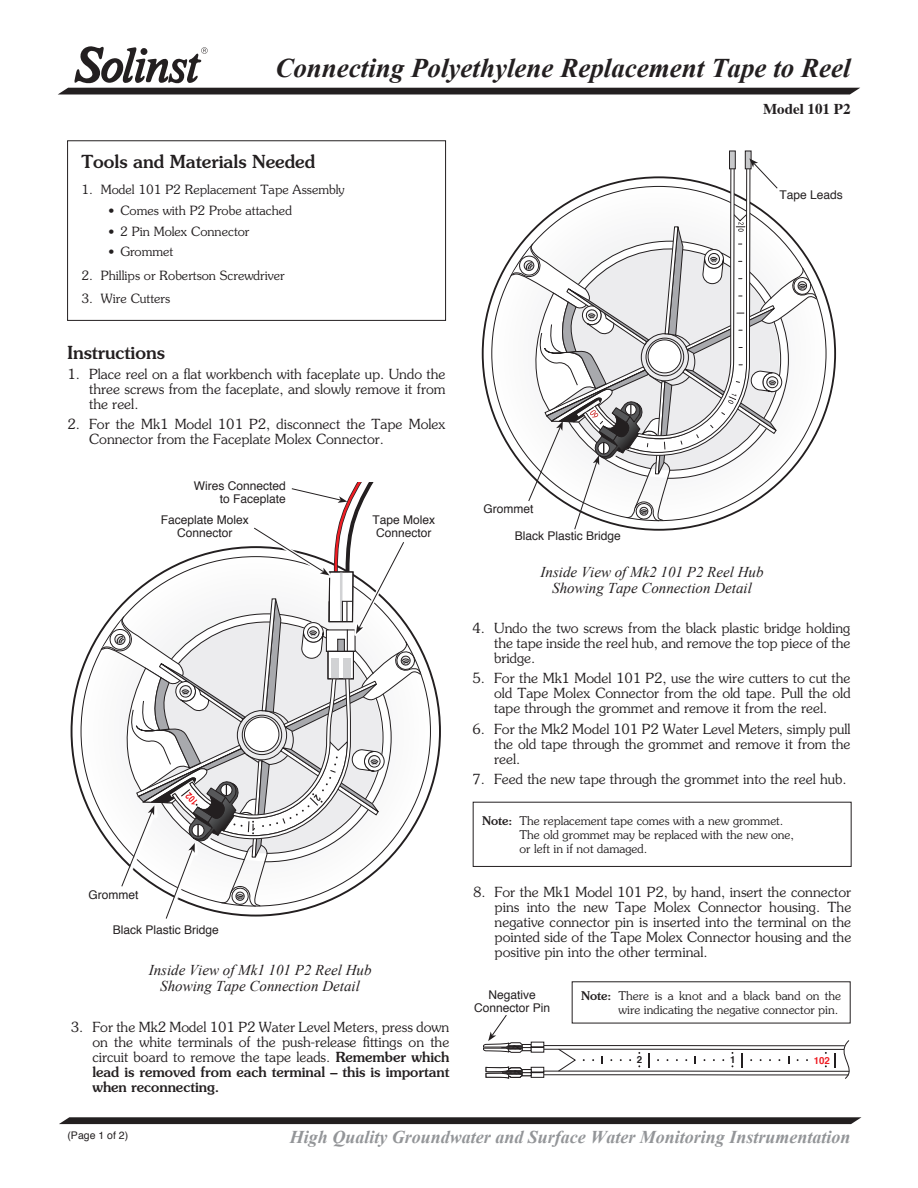
<style>
.page{position:relative;width:918px;height:1188px;background:#fff}
.page>*{position:absolute;margin:0;border:0;box-sizing:border-box;transform-origin:0 0}
.t1{font:italic 700 27px "Times New Roman";color:#231f20}
.t2{font:italic 700 18px "Times New Roman";color:#939598}
.ToolBox_Title{font:500 18px "Souvenir Std";color:#231f20}
.Subtitle{font:500 18px "Souvenir Std";color:#231f20}
.Figure_Caption{font:italic 15px "Times New Roman";color:#231f20}
.t3{font:700 15px "Times";color:#231f20}
.Numbered_Paragraph{font:300 13.95px/15px "Souvenir Std";color:#231f20;text-align:justify}
.t4{font:300 12.75px "Souvenir Std";color:#231f20}
.Notes_Text{font:300 12px/14.2px "Souvenir Std";color:#231f20;text-align:right}
.Figure_Text_Justify{font:12px/12.8px "Helvetica";color:#231f20;text-align:center}
.t5{font:10.5px "Helvetica";color:#231f20}
.t6{font:700 9.75px "Helvetica";color:#ee1d23}
.t7{font:700 9.75px "Helvetica";color:#231f20}
.s1{font-weight:500}
</style>
<div class="page">
<svg style="left:59px;top:1117px;width:803px;height:7px;background:#2e2b2c"></svg>
<svg style="left:58px;top:46px;width:802px;height:48px"></svg>
<div style="left:67px;top:140px;width:379px;height:181px;border:1px solid #231f20"></div>
<svg style="left:484px;top:1014px;width:367px;height:65px"></svg>
<div style="left:572px;top:982px;width:278px;height:41px;background:#fff"></div>
<div style="left:473px;top:802px;width:378px;height:65px;border:1px solid #231f20"></div>
<svg style="left:100px;top:482px;width:322px;height:437px"></svg>
<div style="left:729px;top:151px;width:7px;height:18px;border:1px solid #231f20"></div>
<div style="left:745px;top:151px;width:6px;height:18px;border:1px solid #231f20"></div>
<svg style="left:510px;top:153px;width:308px;height:377px"></svg>
<h1 class="t1" style="left:275px;top:50px;width:577px">Connecting Polyethylene Replacement Tape to Reel</h1>
<p class="ToolBox_Title" style="left:81px;top:151px;width:235px">Tools and Materials Needed</p>
<p class="t4" style="left:81px;top:181px;width:265px">1. Model 101 P2 Replacement Tape Assembly</p>
<p class="t4" style="left:108px;top:203px;width:185px">• Comes with P2 Probe attached</p>
<p class="t4" style="left:108px;top:223px;width:143px">• 2 Pin Molex Connector</p>
<p class="t4" style="left:108px;top:244px;width:67px">• Grommet</p>
<p class="t4" style="left:81px;top:267px;width:205px">2. Phillips or Robertson Screwdriver</p>
<p class="t4" style="left:81px;top:291px;width:90px">3. Wire Cutters</p>
<p class="Subtitle" style="left:68px;top:341px;width:99px">Instructions</p>
<p class="Numbered_Paragraph" style="left:89px;top:367px;width:358px;text-indent:-22px">1. Place reel on a flat workbench with faceplate up. Undo the three screws from the faceplate, and slowly remove it from the reel.</p>
<p class="Numbered_Paragraph" style="left:89px;top:417px;width:358px;text-indent:-22px">2. For the Mk1 Model 101 P2, disconnect the Tape Molex<br>Connector from the Faceplate Molex Connector.</p>
<p class="Figure_Text_Justify" style="left:194px;top:480px;width:94px;text-align:right">Wires Connected to Faceplate</p>
<p class="Figure_Text_Justify" style="left:161px;top:514px;width:90px">Faceplate Molex<br>Connector</p>
<p class="Figure_Text_Justify" style="left:373px;top:514px;width:64px">Tape Molex<br>Connector</p>
<p class="Figure_Text_Justify" style="left:88px;top:889px;width:52px">Grommet</p>
<p class="Figure_Text_Justify" style="left:113px;top:924px;width:108px">Black Plastic Bridge</p>
<p class="Figure_Caption" style="left:149px;top:959px;width:224px">Inside View of Mk1 101 P2 Reel Hub</p>
<p class="Figure_Caption" style="left:160px;top:976px;width:201px">Showing Tape Connection Detail</p>
<p class="Numbered_Paragraph" style="left:92px;top:1020px;width:359px;text-indent:-22px">3. For the Mk2 Model 101 P2 Water Level Meters, press down on the white terminals of the push-release fittings on the circuit board to remove the tape leads. <span class="s1">Remember which lead is removed from each terminal – this is important when reconnecting.</span></p>
<p class="t3" style="left:763px;top:95px;width:89px">Model 101 P2</p>
<p class="Figure_Text_Justify" style="left:779px;top:189px;width:65px">Tape Leads</p>
<p class="Figure_Text_Justify" style="left:483px;top:503px;width:52px">Grommet</p>
<p class="Figure_Text_Justify" style="left:515px;top:530px;width:108px">Black Plastic Bridge</p>
<p class="Figure_Caption" style="left:541px;top:561px;width:224px">Inside View of Mk2 101 P2 Reel Hub</p>
<p class="Figure_Caption" style="left:552px;top:578px;width:201px">Showing Tape Connection Detail</p>
<p class="Numbered_Paragraph" style="left:494px;top:620px;width:358px;text-indent:-22px">4. Undo the two screws from the black plastic bridge holding the tape inside the reel hub, and remove the top piece of the bridge.</p>
<p class="Numbered_Paragraph" style="left:494px;top:671px;width:358px;text-indent:-22px">5. For the Mk1 Model 101 P2, use the wire cutters to cut the old Tape Molex Connector from the old tape. Pull the old tape through the grommet and remove it from the reel.</p>
<p class="Numbered_Paragraph" style="left:494px;top:721px;width:358px;text-indent:-22px">6. For the Mk2 Model 101 P2 Water Level Meters, simply pull the old tape through the grommet and remove it from the reel.</p>
<p class="Numbered_Paragraph" style="left:473px;top:772px;width:375px">7. Feed the new tape through the grommet into the reel hub.</p>
<p class="Notes_Text" style="left:520px;top:813px;width:276px;text-align:left;text-indent:-38px"><span class="s1">Note:</span> The replacement tape comes with a new grommet.<br>The old grommet may be replaced with the new one, or left in if not damaged.</p>
<p class="Numbered_Paragraph" style="left:495px;top:884px;width:358px;text-indent:-22px">8. For the Mk1 Model 101 P2, by hand, insert the connector pins into the new Tape Molex Connector housing. The negative connector pin is inserted into the terminal on the pointed side of the Tape Molex Connector housing and the positive pin into the other terminal.</p>
<p class="Figure_Text_Justify" style="left:474px;top:989px;width:78px">Negative<br>Connector Pin</p>
<p class="Notes_Text" style="left:581px;top:988px;width:262px"><span class="s1">Note:</span> There is a knot and a black band on the wire indicating the negative connector pin.</p>
<p class="t7" style="left:637px;top:1052px;width:7px">2</p>
<p class="t7" style="left:730px;top:1052px;width:7px">1</p>
<p class="t6" style="left:814px;top:1052px;width:18px">102</p>
<p class="t5" style="left:68px;top:1127px;width:62px">(Page 1 of 2)</p>
<p class="t2" style="left:290px;top:1124px;width:562px">High Quality Groundwater and Surface Water Monitoring Instrumentation</p>
</div>
